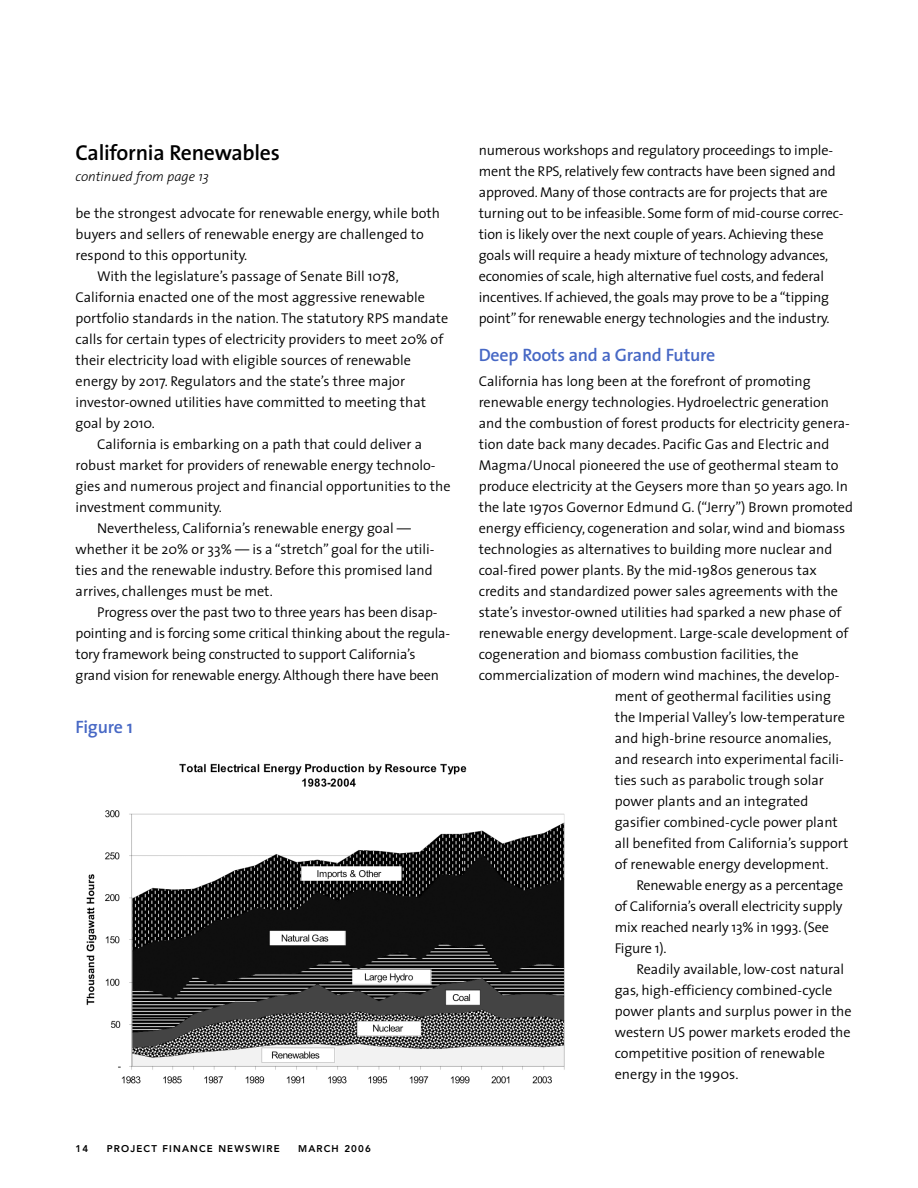
<style>
.page{position:relative;width:918px;height:1188px;background:#fff}
.page>*{position:absolute;margin:0;border:0;box-sizing:border-box;transform-origin:0 0}
.t1{font:600 21.75px "The Sans";letter-spacing:-.01em;color:#000}
.t2{font:600 18px "The Sans";letter-spacing:-.015em;color:#4768c5}
.t3{font:300 14.25px/21px "The Sans";color:#000}
.t4{font:italic 300 13.5px "The Sans";color:#000}
.t5{font:800 9.75px "Avenir";letter-spacing:.12em;color:#000}
</style>
<div class="page">
<img style="left:86px;top:763px;width:479px;height:321px">
<h1 class="t1" style="left:76px;top:145px;width:206px">California Renewables</h1>
<p class="t4" style="left:76px;top:171px;width:135px">continued from page 13</p>
<p class="t3" style="left:76px;top:204px;width:366px">be the strongest advocate for renewable energy, while both</p>
<p class="t3" style="left:76px;top:225px;width:350px">buyers and sellers of renewable energy are challenged to</p>
<p class="t3" style="left:76px;top:246px;width:173px">respond to this opportunity.</p>
<p class="t3" style="left:97px;top:267px;width:303px">With the legislature’s passage of Senate Bill 1078,</p>
<p class="t3" style="left:76px;top:288px;width:351px">California enacted one of the most aggressive renewable</p>
<p class="t3" style="left:76px;top:309px;width:374px">portfolio standards in the nation. The statutory RPS mandate</p>
<p class="t3" style="left:76px;top:330px;width:369px">calls for certain types of electricity providers to meet 20% of</p>
<p class="t3" style="left:76px;top:351px;width:337px">their electricity load with eligible sources of renewable</p>
<p class="t3" style="left:76px;top:372px;width:331px">energy by 2017. Regulators and the state’s three major</p>
<p class="t3" style="left:76px;top:393px;width:352px">investor-owned utilities have committed to meeting that</p>
<p class="t3" style="left:76px;top:414px;width:81px">goal by 2010.</p>
<p class="t3" style="left:97px;top:435px;width:326px">California is embarking on a path that could deliver a</p>
<p class="t3" style="left:76px;top:456px;width:361px">robust market for providers of renewable energy technolo-</p>
<p class="t3" style="left:76px;top:477px;width:377px">gies and numerous project and financial opportunities to the</p>
<p class="t3" style="left:76px;top:498px;width:148px">investment community.</p>
<p class="t3" style="left:97px;top:519px;width:315px">Nevertheless, California’s renewable energy goal —</p>
<p class="t3" style="left:76px;top:540px;width:361px">whether it be 20% or 33% — is a “stretch” goal for the utili-</p>
<p class="t3" style="left:76px;top:561px;width:359px">ties and the renewable industry. Before this promised land</p>
<p class="t3" style="left:76px;top:582px;width:199px">arrives, challenges must be met.</p>
<p class="t3" style="left:97px;top:603px;width:342px">Progress over the past two to three years has been disap-</p>
<p class="t3" style="left:76px;top:624px;width:376px">pointing and is forcing some critical thinking about the regula-</p>
<p class="t3" style="left:76px;top:645px;width:342px">tory framework being constructed to support California’s</p>
<p class="t3" style="left:76px;top:666px;width:365px">grand vision for renewable energy. Although there have been</p>
<p class="t2" style="left:76px;top:721px;width:59px">Figure 1</p>
<p class="t5" style="left:76px;top:1145px;width:14px">14</p>
<p class="t5" style="left:107px;top:1145px;width:174px">PROJECT FINANCE NEWSWIRE</p>
<p class="t5" style="left:298px;top:1145px;width:74px">MARCH 2006</p>
<p class="t3" style="left:479px;top:141px;width:366px">numerous workshops and regulatory proceedings to imple&shy;ment the RPS, relatively few contracts have been signed and approved. Many of those contracts are for projects that are turning out to be infeasible. Some form of mid-course correc&shy;tion is likely over the next couple of years. Achieving these goals will require a heady mixture of technology advances, economies of scale, high alternative fuel costs, and federal incentives. If achieved, the goals may prove to be a “tipping point” for renewable energy technologies and the industry.</p>
<p class="t2" style="left:479px;top:349px;width:238px">Deep Roots and a Grand Future</p>
<p class="t3" style="left:479px;top:372px;width:333px">California has long been at the forefront of promoting</p>
<p class="t3" style="left:479px;top:393px;width:352px">renewable energy technologies. Hydroelectric generation</p>
<p class="t3" style="left:479px;top:414px;width:373px">and the combustion of forest products for electricity genera-</p>
<p class="t3" style="left:479px;top:435px;width:352px">tion date back many decades. Pacific Gas and Electric and</p>
<p class="t3" style="left:479px;top:456px;width:361px">Magma/Unocal pioneered the use of geothermal steam to</p>
<p class="t3" style="left:479px;top:477px;width:371px">produce electricity at the Geysers more than 50 years ago. In</p>
<p class="t3" style="left:479px;top:498px;width:376px">the late 1970s Governor Edmund G. (“Jerry”) Brown promoted</p>
<p class="t3" style="left:479px;top:519px;width:368px">energy efficiency, cogeneration and solar, wind and biomass</p>
<p class="t3" style="left:479px;top:540px;width:355px">technologies as alternatives to building more nuclear and</p>
<p class="t3" style="left:479px;top:561px;width:339px">coal-fired power plants. By the mid-1980s generous tax</p>
<p class="t3" style="left:479px;top:582px;width:361px">credits and standardized power sales agreements with the</p>
<p class="t3" style="left:479px;top:603px;width:364px">state’s investor-owned utilities had sparked a new phase of</p>
<p class="t3" style="left:479px;top:624px;width:371px">renewable energy development. Large-scale development of</p>
<p class="t3" style="left:479px;top:645px;width:321px">cogeneration and biomass combustion facilities, the</p>
<p class="t3" style="left:479px;top:666px;width:362px">commercialization of modern wind machines, the develop-</p>
<p class="t3" style="left:615px;top:687px;width:218px">ment of geothermal facilities using</p>
<p class="t3" style="left:615px;top:708px;width:232px">the Imperial Valley’s low-temperature</p>
<p class="t3" style="left:615px;top:729px;width:218px">and high-brine resource anomalies,</p>
<p class="t3" style="left:615px;top:750px;width:231px">and research into experimental facili-</p>
<p class="t3" style="left:615px;top:771px;width:211px">ties such as parabolic trough solar</p>
<p class="t3" style="left:615px;top:792px;width:195px">power plants and an integrated</p>
<p class="t3" style="left:615px;top:813px;width:224px">gasifier combined-cycle power plant</p>
<p class="t3" style="left:615px;top:834px;width:235px">all benefited from California’s support</p>
<p class="t3" style="left:615px;top:855px;width:215px">of renewable energy development.</p>
<p class="t3" style="left:636px;top:876px;width:208px">Renewable energy as a percentage</p>
<p class="t3" style="left:615px;top:897px;width:229px">of California’s overall electricity supply</p>
<p class="t3" style="left:615px;top:918px;width:216px">mix reached nearly 13% in 1993. (See</p>
<p class="t3" style="left:615px;top:939px;width:53px">Figure 1).</p>
<p class="t3" style="left:636px;top:960px;width:209px">Readily available, low-cost natural</p>
<p class="t3" style="left:615px;top:981px;width:219px">gas, high-efficiency combined-cycle</p>
<p class="t3" style="left:615px;top:1002px;width:238px">power plants and surplus power in the</p>
<p class="t3" style="left:615px;top:1023px;width:237px">western US power markets eroded the</p>
<p class="t3" style="left:615px;top:1044px;width:212px">competitive position of renewable</p>
<p class="t3" style="left:615px;top:1065px;width:125px">energy in the 1990s.</p>
</div>
